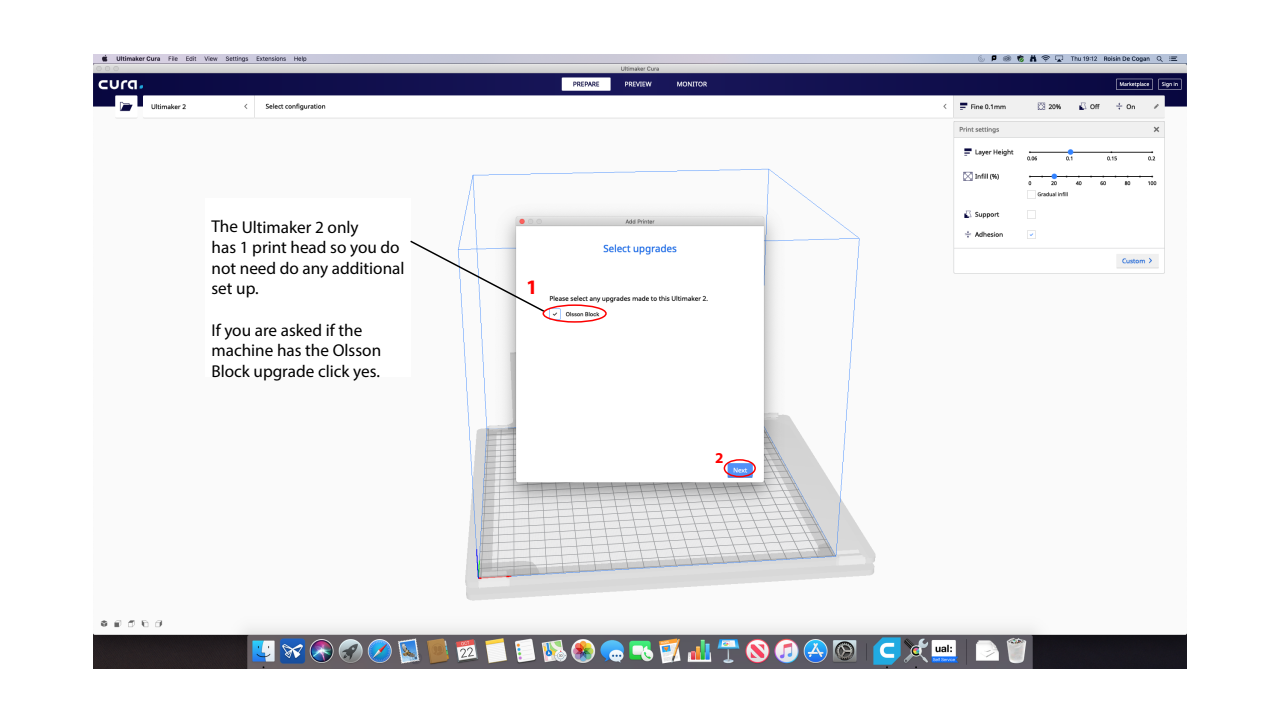
<style>
.page{position:relative;width:1280px;height:720px;background:#fff}
.page>*{position:absolute;margin:0;border:0;box-sizing:border-box;transform-origin:0 0}
.t1{font:700 20.6px "Myriad Pro";color:#f00}
.t2{font:17.15px/20.6px "Myriad Pro";color:#000}
.t3{font:700 15.1px "Myriad Pro";color:#f00}
</style>
<div class="page">
<img style="left:93px;top:54px;width:1093px;height:615px">
<div style="left:205px;top:198px;width:206px;height:179px;background:#fff"></div>
<svg style="left:410px;top:239px;width:136px;height:74px"></svg>
<div style="left:724px;top:459px;width:32px;height:18px;border:2px solid #fc0000;border-radius:50%"></div>
<div style="left:543px;top:304px;width:64px;height:19px;border:2px solid #fc0000;border-radius:50%"></div>
<p class="t2" style="left:212px;top:216px;width:195px">The Ultimaker 2 only<br>has 1 print head so you do not need do any additional set up.</p>
<p class="t2" style="left:211px;top:319px;width:171px">If you are asked if the machine has the Olsson<br>Block upgrade click yes.</p>
<p class="t1" style="left:526px;top:274px;width:13px">1</p>
<p class="t3" style="left:715px;top:448px;width:10px">2</p>
</div>
